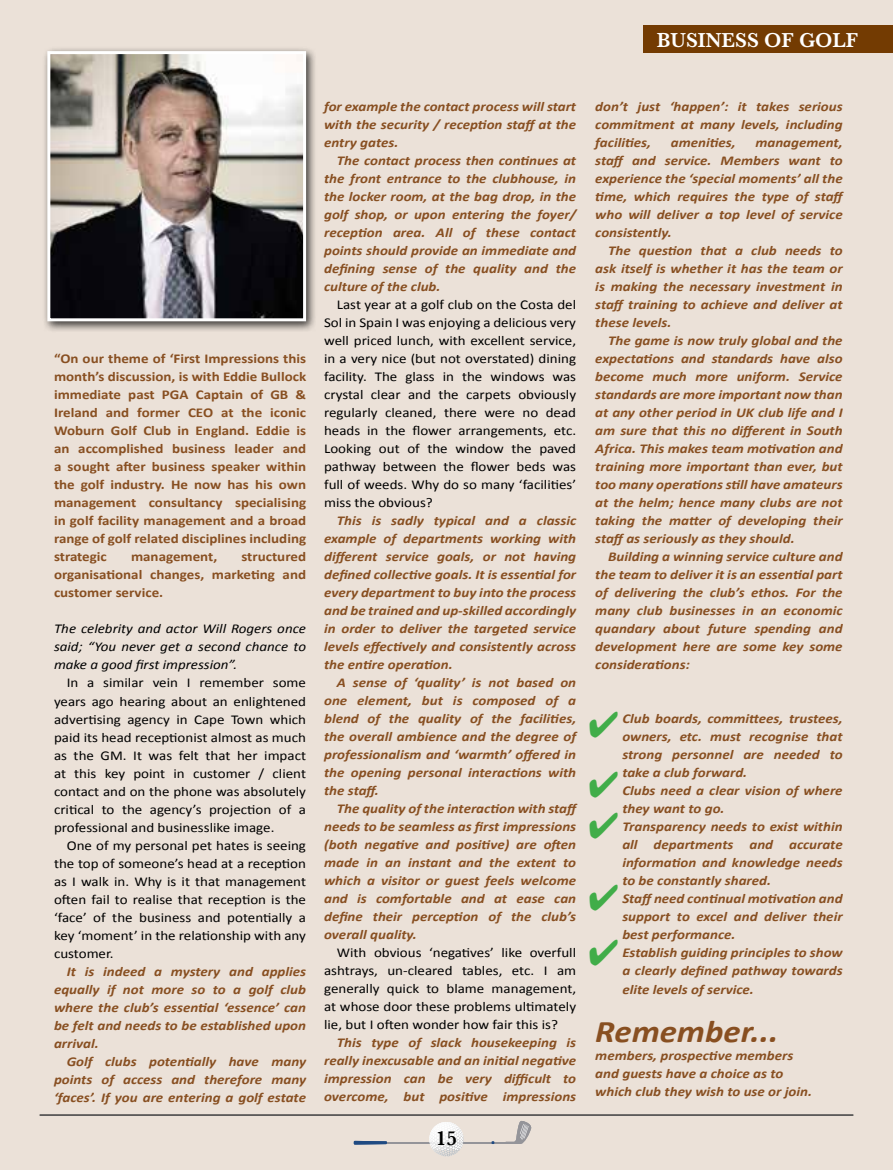
<style>
.page{position:relative;width:893px;height:1170px;background:#fff}
.page>*{position:absolute;margin:0;border:0;box-sizing:border-box;transform-origin:0 0}
.t1{font:italic 700 31.5px "Calibri";color:#884f21;scale:1.11 1}
.t2{font:600 21px "Baskerville";color:#fff}
.t3{font:600 21px "Baskerville";color:#000}
.t4{font:italic 700 13.5px/18px "Calibri";color:#884f21;text-align:justify;scale:1.11 1}
.t5{font:13.5px/18px "Calibri";color:#000;text-align:justify;scale:1.11 1}
.t6{font:700 13.5px/18px "Calibri";color:#884f21;text-align:justify;scale:1.11 1}
.t7{font:italic 13.5px/18px "Calibri";color:#000;text-align:justify;scale:1.11 1}
</style>
<div class="page">
<div style="left:0;top:0;width:893px;height:1169px;background:#ebe1d8"></div>
<div style="left:643px;top:26px;width:250px;height:27px;background:#733b02"></div>
<hr style="left:382px;top:1141px;width:138px;height:2px;background:#949499">
<svg style="left:354px;top:1140px;width:33px;height:4px"></svg>
<svg style="left:506px;top:1121px;width:26px;height:23px"></svg>
<svg style="left:524px;top:1125px;width:5px;height:13px"></svg>
<svg style="left:522px;top:1125px;width:6px;height:14px"></svg>
<svg style="left:521px;top:1124px;width:5px;height:15px"></svg>
<svg style="left:520px;top:1123px;width:5px;height:15px"></svg>
<svg style="left:429px;top:1122px;width:35px;height:34px"></svg>
<hr style="left:40px;top:1114px;width:813px;height:1px;background:#58595b">
<div style="left:42px;top:46px;width:275px;height:286px;background:#000;opacity:.75"></div>
<img style="left:51px;top:55px;width:251px;height:262px">
<div style="left:47px;top:51px;width:259px;height:270px;border:3px solid #fff"></div>
<h2 class="t2" style="left:657px;top:26px;width:203px">BUSINESS OF GOLF</h2>
<p class="t6" style="left:54px;top:350px;width:229px">“On our theme of ‘First Impressions this month’s discussion, is with Eddie Bullock immediate past PGA Captain of GB &amp; Ireland and former CEO at the iconic Woburn Golf Club in England. Eddie is an accomplished business leader and a sought after business speaker within the golf industry. He now has his own management consultancy specialising in golf facility management and a broad range of golf related disciplines including strategic</p>
<p class="t6" style="left:54px;top:548px;width:229px;text-indent:187px">structured organisational changes, marketing and customer service.</p>
<p class="t7" style="left:54px;top:619px;width:229px">The celebrity and actor Will Rogers once said; “You never get a second chance to make a good first impression”.</p>
<p class="t5" style="left:54px;top:674px;width:229px;text-indent:13px">In a similar vein I remember some years ago hearing about an enlightened advertising agency in Cape Town which paid its head receptionist almost as much as the GM. It was felt that her impact at this key point in customer / client contact and on the phone was absolutely critical to the agency’s projection of a professional and businesslike image.</p>
<p class="t5" style="left:54px;top:836px;width:229px;text-indent:13px">One of my personal pet hates is seeing the top of someone’s head at a reception as I walk in. Why is it that management often fail to realise that reception is the ‘face’ of the business and potentially a key ‘moment’ in the relationship with any customer.</p>
<p class="t4" style="left:54px;top:962px;width:229px;text-indent:13px">It is indeed a mystery and applies equally if not more so to a golf club where the club’s essential ‘essence’ can be felt and needs to be established upon arrival.</p>
<p class="t4" style="left:54px;top:1052px;width:229px;text-indent:13px">Golf clubs potentially have many points of access and therefore many ‘faces’. If you are entering a golf estate</p>
<p class="t6" style="left:131px;top:548px;width:79px">management,</p>
<p class="t4" style="left:324px;top:97px;width:229px">for example the contact process will start with the security / reception staff at the entry gates.</p>
<p class="t4" style="left:324px;top:151px;width:229px;text-indent:13px">The contact process then continues at the front entrance to the clubhouse, in the locker room, at the bag drop, in the golf shop, or upon entering the foyer/ reception area. All of these contact points should provide an immediate and defining sense of the quality and the culture of the club.</p>
<p class="t5" style="left:324px;top:295px;width:229px;text-indent:13px">Last year at a golf club on the Costa del Sol in Spain I was enjoying a delicious very well priced lunch, with excellent service, in a very nice (but not overstated) dining facility. The glass in the windows was crystal clear and the carpets obviously regularly cleaned, there were no dead heads in the flower arrangements, etc.<br>Looking out of the window the paved pathway between the flower beds was full of weeds. Why do so many ‘facilities’ miss the obvious?</p>
<p class="t4" style="left:324px;top:511px;width:229px;text-indent:13px">This is sadly typical and a classic example of departments working with different service goals, or not having defined collective goals. It is essential for every department to buy into the process and be trained and up-skilled accordingly in order to deliver the targeted service levels effectively and consistently across the entire operation.</p>
<p class="t4" style="left:324px;top:673px;width:229px;text-indent:13px">A sense of ‘quality’ is not based on one element, but is composed of a blend of the quality of the facilities, the overall ambience and the degree of professionalism and ‘warmth’ offered in the opening personal interactions with the staff.</p>
<p class="t4" style="left:324px;top:799px;width:231px;text-align:left;text-indent:13px">The quality of the interaction with staff needs to be seamless as first impressions (both negative and positive) are often made in an instant and the extent to which a visitor or guest feels welcome and is comfortable and at ease can define their perception of the club’s overall quality.</p>
<p class="t5" style="left:324px;top:943px;width:229px;text-indent:13px">With obvious ‘negatives’ like overfull ashtrays, un-cleared tables, etc. I am generally quick to blame management, at whose door these problems ultimately lie, but I often wonder how fair this is?</p>
<p class="t4" style="left:324px;top:1033px;width:229px;text-indent:13px">This type of slack housekeeping is really inexcusable and an initial negative impression can be very difficult to overcome, but positive impressions</p>
<h2 class="t3" style="left:436px;top:1123px;width:22px">15</h2>
<p class="t4" style="left:595px;top:98px;width:224px">don’t just ‘happen’: it takes serious commitment at many levels, including facilities,</p>
<p class="t4" style="left:671px;top:134px;width:60px">amenities,</p>
<p class="t4" style="left:595px;top:134px;width:227px;text-align:left;text-indent:160px">management, staff and service. Members want to experience the ‘special moments’ all the time, which requires the type of staff who will deliver a top level of service consistently.</p>
<p class="t4" style="left:595px;top:242px;width:224px;text-indent:13px">The question that a club needs to ask itself is whether it has the team or is making the necessary investment in staff training to achieve and deliver at these levels.</p>
<p class="t4" style="left:595px;top:332px;width:224px;text-indent:13px">The game is now truly global and the expectations and standards have also become much more uniform. Service standards are more important now than at any other period in UK club life and I am sure that this no different in South Africa. This makes team motivation and training more important than ever, but too many operations still have amateurs at the helm; hence many clubs are not taking the matter of developing their staff as seriously as they should.</p>
<p class="t4" style="left:595px;top:548px;width:224px;text-indent:13px">Building a winning service culture and the team to deliver it is an essential part of delivering the club’s ethos. For the many club businesses in an economic quandary about future spending and development here are some key some considerations:</p>
<p class="t4" style="left:622px;top:710px;width:200px;text-indent:-27px">• Club boards, committees, trustees, owners, etc. must recognise that strong personnel are needed to take a club forward.</p>
<p class="t4" style="left:622px;top:781px;width:200px;text-indent:-27px">• Clubs need a clear vision of where they want to go.</p>
<p class="t4" style="left:622px;top:817px;width:200px;text-indent:-27px">• Transparency needs to exist within all departments and accurate information and knowledge needs to be constantly shared.</p>
<p class="t4" style="left:622px;top:889px;width:200px;text-indent:-27px">• Staff need continual motivation and support to excel and deliver their best performance.</p>
<p class="t4" style="left:622px;top:943px;width:200px;text-indent:-27px">• Establish guiding principles to show a clearly defined pathway towards elite levels of service.</p>
<h1 class="t1" style="left:595px;top:1011px;width:166px">Remember...</h1>
<p class="t4" style="left:595px;top:1046px;width:197px;text-align:left">members, prospective members and guests have a choice as to which club they wish to use or join.</p>
</div>
